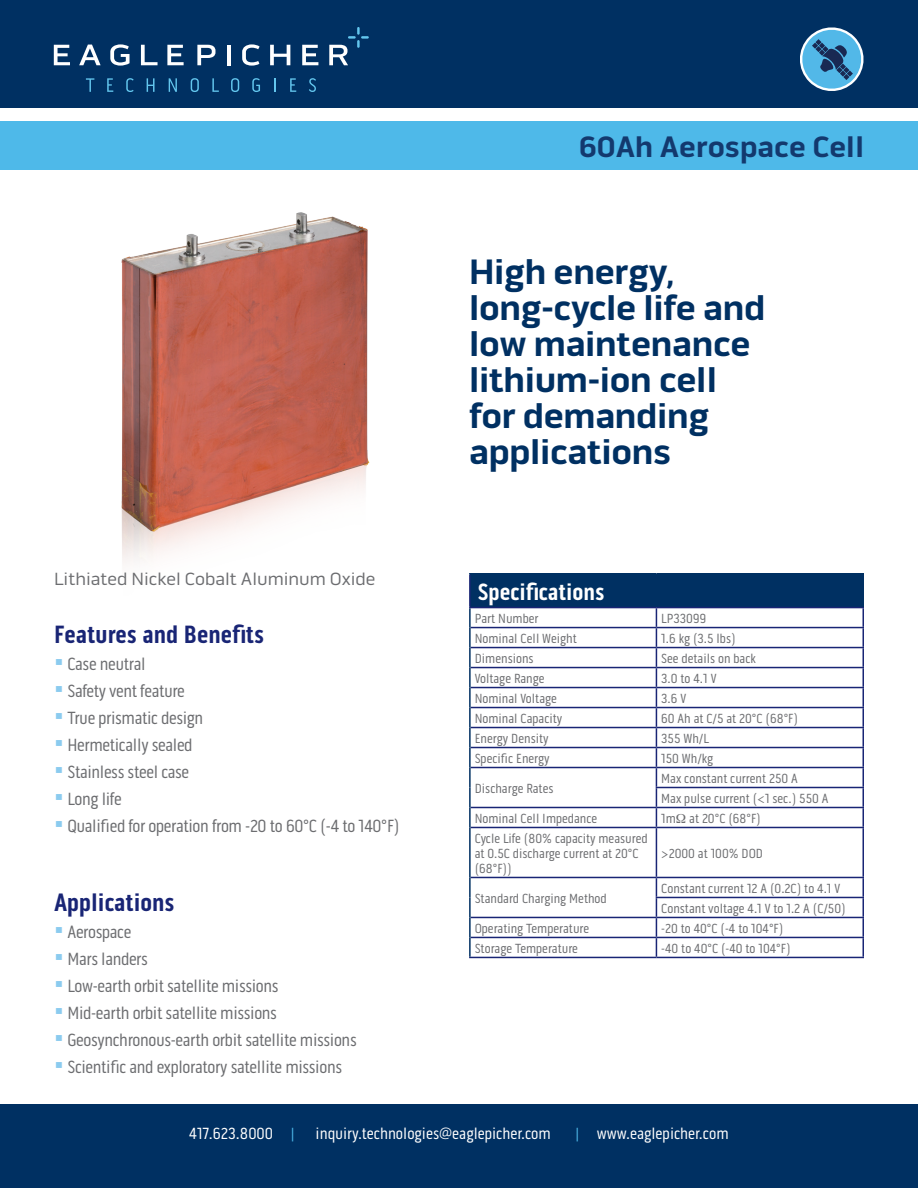
<style>
.page{position:relative;width:918px;height:1188px;background:#fff}
.page>*{position:absolute;margin:0;border:0;box-sizing:border-box;transform-origin:0 0}
.t1{font:700 36px/36px "Pill Gothic 600 mg";letter-spacing:-.01em;color:#003062}
.t2{font:700 30px "Pill Gothic 600 mg";color:#13396e}
.heading{font:700 25.5px "Pill Gothic 300 mg";color:#192575}
.t3{font:700 24px "Pill Gothic 300 mg";color:#fff}
.t4{font:18px "Pill Gothic 300 mg";letter-spacing:-.02em;color:#6c6d70}
.t5{font:18px "Pill Gothic 600 mg";color:#6c6d70}
.t6{font:16.5px "Pill Gothic 300 mg";color:#fff}
.t7{font:13.5px/15px "Pill Gothic 300 mg";color:#6c6d70}
.s1{font-weight:700;font-size:30px;color:#8bcbef}
.s2{color:#4eb9e9}
</style>
<div class="page">
<img style="left:121px;top:212px;width:249px;height:351px">
<div style="left:0;top:0;width:918px;height:108px;background:#003062"></div>
<div style="left:0;top:122px;width:918px;height:48px;background:#4eb9e9"></div>
<div style="left:470px;top:574px;width:393px;height:34px;background:#003062"></div>
<svg style="left:471px;top:608px;width:391px;height:349px"></svg>
<hr style="left:469px;top:575px;width:2px;height:32px;background:#192575">
<hr style="left:469px;top:607px;width:187px;height:1px;background:#192575">
<hr style="left:656px;top:607px;width:208px;height:1px;background:#192575">
<hr style="left:471px;top:627px;width:185px;height:1px;background:#192575">
<hr style="left:656px;top:627px;width:208px;height:1px;background:#192575">
<hr style="left:471px;top:647px;width:185px;height:1px;background:#192575">
<hr style="left:656px;top:647px;width:208px;height:1px;background:#192575">
<hr style="left:471px;top:667px;width:185px;height:1px;background:#192575">
<hr style="left:656px;top:667px;width:208px;height:1px;background:#192575">
<hr style="left:471px;top:687px;width:185px;height:1px;background:#192575">
<hr style="left:656px;top:687px;width:208px;height:1px;background:#192575">
<hr style="left:471px;top:707px;width:185px;height:1px;background:#192575">
<hr style="left:656px;top:707px;width:208px;height:1px;background:#192575">
<hr style="left:471px;top:727px;width:185px;height:1px;background:#192575">
<hr style="left:656px;top:727px;width:208px;height:1px;background:#192575">
<hr style="left:471px;top:747px;width:185px;height:1px;background:#192575">
<hr style="left:656px;top:747px;width:208px;height:1px;background:#192575">
<hr style="left:471px;top:767px;width:185px;height:1px;background:#192575">
<hr style="left:656px;top:767px;width:208px;height:1px;background:#192575">
<hr style="left:656px;top:787px;width:208px;height:1px;background:#192575">
<hr style="left:471px;top:807px;width:185px;height:1px;background:#192575">
<hr style="left:656px;top:807px;width:208px;height:1px;background:#192575">
<svg style="left:656px;top:608px;width:1px;height:219px"></svg>
<svg style="left:862px;top:608px;width:2px;height:219px"></svg>
<hr style="left:471px;top:827px;width:185px;height:1px;background:#192575">
<hr style="left:656px;top:827px;width:208px;height:1px;background:#192575">
<hr style="left:656px;top:828px;width:1px;height:49px;background:#192575">
<hr style="left:862px;top:828px;width:2px;height:49px;background:#192575">
<hr style="left:471px;top:877px;width:185px;height:1px;background:#192575">
<hr style="left:656px;top:877px;width:208px;height:1px;background:#192575">
<hr style="left:656px;top:897px;width:208px;height:1px;background:#192575">
<hr style="left:471px;top:917px;width:185px;height:1px;background:#192575">
<hr style="left:656px;top:917px;width:208px;height:1px;background:#192575">
<hr style="left:471px;top:937px;width:185px;height:1px;background:#192575">
<hr style="left:656px;top:937px;width:208px;height:1px;background:#192575">
<svg style="left:656px;top:878px;width:1px;height:79px"></svg>
<svg style="left:862px;top:878px;width:2px;height:79px"></svg>
<hr style="left:469px;top:957px;width:187px;height:1px;background:#192575">
<hr style="left:656px;top:957px;width:208px;height:1px;background:#192575">
<hr style="left:469px;top:608px;width:2px;height:20px;background:#003062">
<hr style="left:469px;top:628px;width:2px;height:20px;background:#003062">
<hr style="left:469px;top:648px;width:2px;height:20px;background:#003062">
<hr style="left:469px;top:668px;width:2px;height:20px;background:#003062">
<hr style="left:469px;top:688px;width:2px;height:20px;background:#003062">
<hr style="left:469px;top:708px;width:2px;height:20px;background:#003062">
<hr style="left:469px;top:728px;width:2px;height:20px;background:#003062">
<hr style="left:469px;top:748px;width:2px;height:20px;background:#003062">
<svg style="left:469px;top:768px;width:2px;height:19px"></svg>
<hr style="left:469px;top:787px;width:2px;height:20px;background:#003062">
<hr style="left:469px;top:807px;width:2px;height:20px;background:#003062">
<hr style="left:469px;top:827px;width:2px;height:50px;background:#003062">
<hr style="left:469px;top:877px;width:2px;height:20px;background:#003062">
<hr style="left:469px;top:897px;width:2px;height:20px;background:#003062">
<hr style="left:469px;top:917px;width:2px;height:20px;background:#003062">
<hr style="left:469px;top:937px;width:2px;height:20px;background:#003062">
<hr style="left:469px;top:573px;width:187px;height:1px;background:#003062">
<hr style="left:656px;top:573px;width:208px;height:1px;background:#003062">
<hr style="left:862px;top:575px;width:2px;height:32px;background:#003062">
<svg style="left:800px;top:27px;width:64px;height:64px"></svg>
<svg style="left:86px;top:78px;width:8px;height:14px"></svg>
<svg style="left:107px;top:78px;width:6px;height:14px"></svg>
<svg style="left:126px;top:78px;width:8px;height:14px"></svg>
<svg style="left:147px;top:78px;width:8px;height:14px"></svg>
<svg style="left:169px;top:78px;width:8px;height:14px"></svg>
<svg style="left:191px;top:78px;width:8px;height:14px"></svg>
<svg style="left:212px;top:78px;width:7px;height:14px"></svg>
<svg style="left:231px;top:78px;width:8px;height:14px"></svg>
<svg style="left:252px;top:78px;width:8px;height:14px"></svg>
<svg style="left:274px;top:78px;width:2px;height:14px"></svg>
<svg style="left:290px;top:78px;width:6px;height:14px"></svg>
<svg style="left:309px;top:78px;width:7px;height:14px"></svg>
<svg style="left:54px;top:45px;width:16px;height:20px"></svg>
<svg style="left:79px;top:45px;width:22px;height:20px"></svg>
<svg style="left:110px;top:44px;width:20px;height:22px"></svg>
<svg style="left:141px;top:45px;width:17px;height:20px"></svg>
<svg style="left:167px;top:45px;width:17px;height:20px"></svg>
<svg style="left:197px;top:45px;width:19px;height:20px"></svg>
<hr style="left:227px;top:45px;width:3px;height:20px;background:#fff">
<svg style="left:242px;top:44px;width:18px;height:22px"></svg>
<svg style="left:270px;top:45px;width:20px;height:20px"></svg>
<svg style="left:302px;top:45px;width:16px;height:20px"></svg>
<svg style="left:329px;top:27px;width:40px;height:38px"></svg>
<div style="left:0;top:1104px;width:918px;height:84px;background:#003062"></div>
<svg style="left:677px;top:813px;width:9px;height:10px"></svg>
<p class="t2" style="left:579px;top:129px;width:286px">60Ah Aerospace Cell</p>
<p class="t5" style="left:54px;top:569px;width:323px">Lithiated Nickel Cobalt Aluminum Oxide</p>
<p class="heading" style="left:54px;top:619px;width:212px">Features and Benefits</p>
<p class="t4" style="left:54px;top:654px;width:93px"><span class="s1">•</span> Case neutral</p>
<p class="t4" style="left:54px;top:681px;width:132px"><span class="s1">•</span> Safety vent feature</p>
<p class="t4" style="left:54px;top:708px;width:151px"><span class="s1">•</span> True prismatic design</p>
<p class="t4" style="left:54px;top:735px;width:140px"><span class="s1">•</span> Hermetically sealed</p>
<p class="t4" style="left:54px;top:762px;width:137px"><span class="s1">•</span> Stainless steel case</p>
<p class="t4" style="left:54px;top:789px;width:69px"><span class="s1">•</span> Long life</p>
<p class="t4" style="left:54px;top:816px;width:347px"><span class="s1">•</span> Qualified for operation from -20 to 60°C (-4 to 140°F)</p>
<p class="heading" style="left:54px;top:887px;width:122px">Applications</p>
<p class="t4" style="left:54px;top:921px;width:79px"><span class="s1">•</span> Aerospace</p>
<p class="t4" style="left:54px;top:948px;width:95px"><span class="s1">•</span> Mars landers</p>
<p class="t4" style="left:54px;top:975px;width:226px"><span class="s1">•</span> Low-earth orbit satellite missions</p>
<p class="t4" style="left:54px;top:1002px;width:225px"><span class="s1">•</span> Mid-earth orbit satellite missions</p>
<p class="t4" style="left:54px;top:1029px;width:304px"><span class="s1">•</span> Geosynchronous-earth orbit satellite missions</p>
<p class="t4" style="left:54px;top:1056px;width:290px"><span class="s1">•</span> Scientific and exploratory satellite missions</p>
<p class="t1" style="left:469px;top:255px;width:298px">High energy, long-cycle life and low maintenance lithium-ion cell for demanding applications</p>
<p class="t3" style="left:477px;top:577px;width:129px">Specifications</p>
<p class="t7" style="left:475px;top:611px;width:65px">Part Number</p>
<p class="t7" style="left:661px;top:611px;width:47px">LP33099</p>
<p class="t7" style="left:475px;top:631px;width:104px">Nominal Cell Weight</p>
<p class="t7" style="left:661px;top:631px;width:76px">1.6 kg (3.5 lbs)</p>
<p class="t7" style="left:475px;top:651px;width:60px">Dimensions</p>
<p class="t7" style="left:661px;top:651px;width:96px">See details on back</p>
<p class="t7" style="left:475px;top:671px;width:71px">Voltage Range</p>
<p class="t7" style="left:661px;top:671px;width:57px">3.0 to 4.1 V</p>
<p class="t7" style="left:475px;top:691px;width:84px">Nominal Voltage</p>
<p class="t7" style="left:661px;top:691px;width:27px">3.6 V</p>
<p class="t7" style="left:475px;top:711px;width:89px">Nominal Capacity</p>
<p class="t7" style="left:661px;top:711px;width:138px">60 Ah at C/5 at 20°C (68°F)</p>
<p class="t7" style="left:475px;top:731px;width:75px">Energy Density</p>
<p class="t7" style="left:661px;top:731px;width:49px">355 Wh/L</p>
<p class="t7" style="left:475px;top:751px;width:77px">Specific Energy</p>
<p class="t7" style="left:661px;top:751px;width:54px">150 Wh/kg</p>
<p class="t7" style="left:475px;top:781px;width:80px">Discharge Rates</p>
<p class="t7" style="left:661px;top:771px;width:138px">Max constant current 250 A</p>
<p class="t7" style="left:661px;top:791px;width:169px">Max pulse current (&lt;1 sec.) 550 A</p>
<p class="t7" style="left:475px;top:811px;width:124px">Nominal Cell Impedance</p>
<p class="t7" style="left:661px;top:811px;width:101px">1m at 20°C (68°F)</p>
<p class="t7" style="left:475px;top:831px;width:174px">Cycle Life (80% capacity measured at 0.5C discharge current at 20°C (68°F))</p>
<p class="t7" style="left:661px;top:846px;width:103px">&gt;2000 at 100% DOD</p>
<p class="t7" style="left:475px;top:891px;width:134px">Standard Charging Method</p>
<p class="t7" style="left:661px;top:881px;width:181px">Constant current 12 A (0.2C) to 4.1 V</p>
<p class="t7" style="left:661px;top:901px;width:186px">Constant voltage 4.1 V to 1.2 A (C/50)</p>
<p class="t7" style="left:475px;top:921px;width:116px">Operating Temperature</p>
<p class="t7" style="left:661px;top:921px;width:124px">-20 to 40°C (-4 to 104°F)</p>
<p class="t7" style="left:475px;top:941px;width:105px">Storage Temperature</p>
<p class="t7" style="left:661px;top:941px;width:131px">-40 to 40°C (-40 to 104°F)</p>
<p class="t6" style="left:189px;top:1124px;width:107px">417.623.8000 <span class="s2">|</span></p>
<p class="t6" style="left:316px;top:1124px;width:237px">inquiry.technologies@eaglepicher.com</p>
<p class="t6" style="left:576px;top:1124px;width:155px"><span class="s2">|</span> www.eaglepicher.com</p>
</div>
